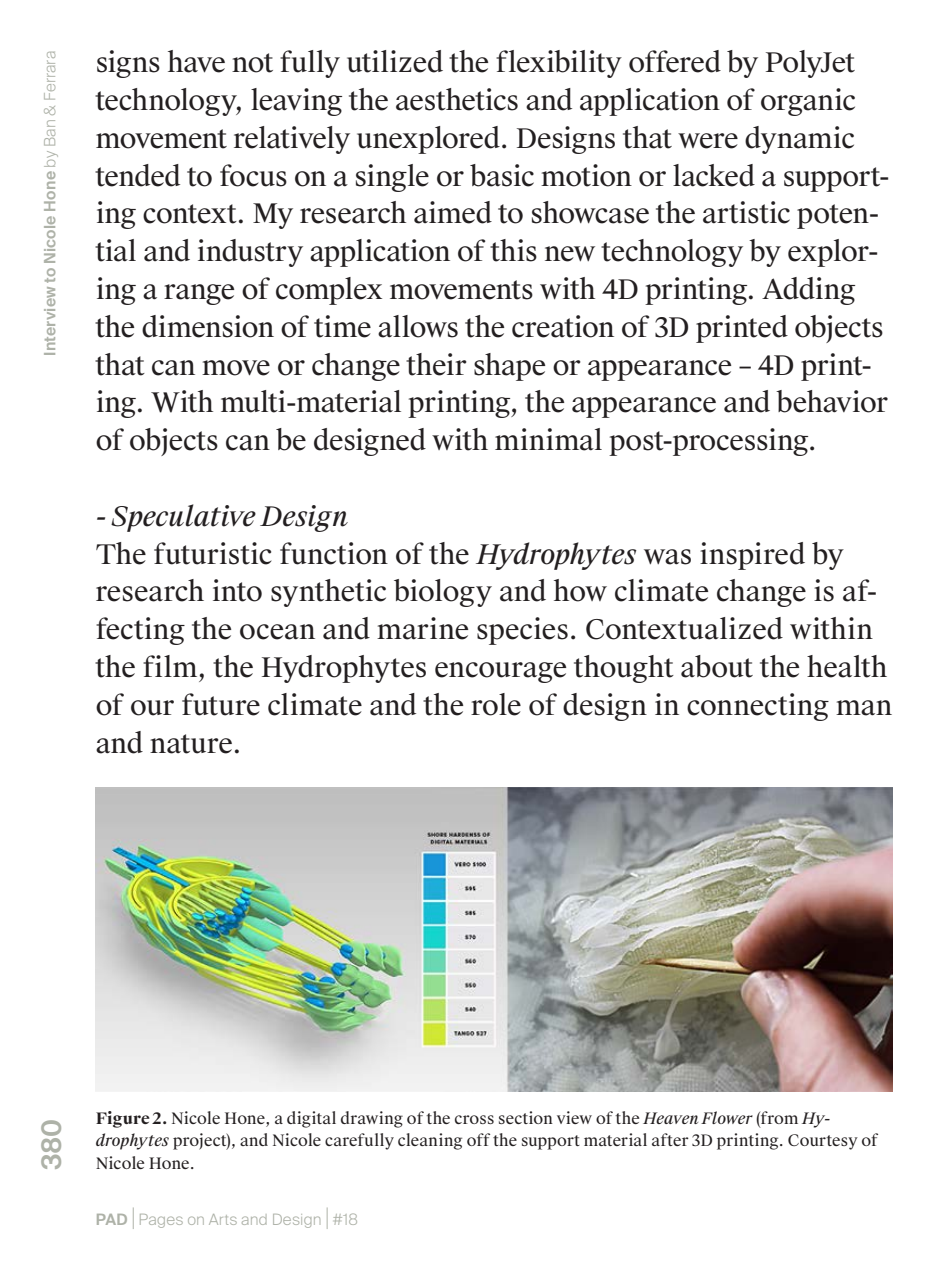
<style>
.page{position:relative;width:944px;height:1276px;background:#fff}
.page>*{position:absolute;margin:0;border:0;box-sizing:border-box;transform-origin:0 0}
.TESTO_ARTICOLI{font:27px/37.8px "Suisse Works";letter-spacing:-.01em;color:#231f20}
.TESTO_ARTICOLI-2{font:italic 27px "Suisse Works";letter-spacing:-.01em;color:#231f20}
.t1{font:600 27px "Suisse Intl";color:#aeb2a8}
.DIDASCALIA{font:15.75px/22.5px "Suisse Works";letter-spacing:.005em;color:#231f20}
.t2{font:600 15.75px "Suisse Intl";letter-spacing:.015em;color:#aeb2a8}
.t3{font:300 15.75px "Suisse Intl";letter-spacing:.015em;color:#aeb2a8}
.s1{font-weight:300}
.s2{font-style:italic}
.s3{font-weight:700}
.s4{font-weight:600}
</style>
<div class="page">
<svg style="left:133px;top:1207px;width:1px;height:22px"></svg>
<svg style="left:327px;top:1207px;width:1px;height:22px"></svg>
<img style="left:96px;top:788px;width:797px;height:303px">
<p class="t2" style="left:41px;top:356px;width:306px;rotate:-90deg">Interview to Nicole Hone <span class="s1">by Ban &amp; Ferrara</span></p>
<p class="TESTO_ARTICOLI" style="left:96px;top:44px;width:796px">signs have not fully utilized the flexibility offered by PolyJet technology, leaving the aesthetics and application of organic movement relatively unexplored. Designs that were dynamic tended to focus on a single or basic motion or lacked a support&shy;ing context. My research aimed to showcase the artistic poten&shy;tial and industry application of this new technology by explor&shy;ing a range of complex movements with 4D printing. Adding the dimension of time allows the creation of 3D printed objects that can move or change their shape or appearance – 4D print&shy;ing. With multi-material printing, the appearance and behavior of objects can be designed with minimal post-processing.</p>
<p class="TESTO_ARTICOLI-2" style="left:96px;top:499px;width:254px">- Speculative Design</p>
<p class="TESTO_ARTICOLI" style="left:96px;top:536px;width:798px">The futuristic function of the <span class="s2">Hydrophytes</span> was inspired by research into synthetic biology and how climate change is af&shy;fecting the ocean and marine species. Contextualized within the film, the Hydrophytes encourage thought about the health of our future climate and the role of design in connecting man and nature.</p>
<p class="t1" style="left:36px;top:1170px;width:53px;rotate:-90deg">380</p>
<p class="DIDASCALIA" style="left:96px;top:1107px;width:784px"><span class="s3">Figure 2.</span> Nicole Hone, a digital drawing of the cross section view of the <span class="s2">Heaven Flower</span> (from <span class="s2">Hy&shy;drophytes</span> project), and Nicole carefully cleaning off the support material after 3D printing. Courtesy of<br>Nicole Hone.</p>
<p class="t3" style="left:96px;top:1209px;width:264px"><span class="s4">PAD</span> Pages on Arts and Design #18</p>
</div>
